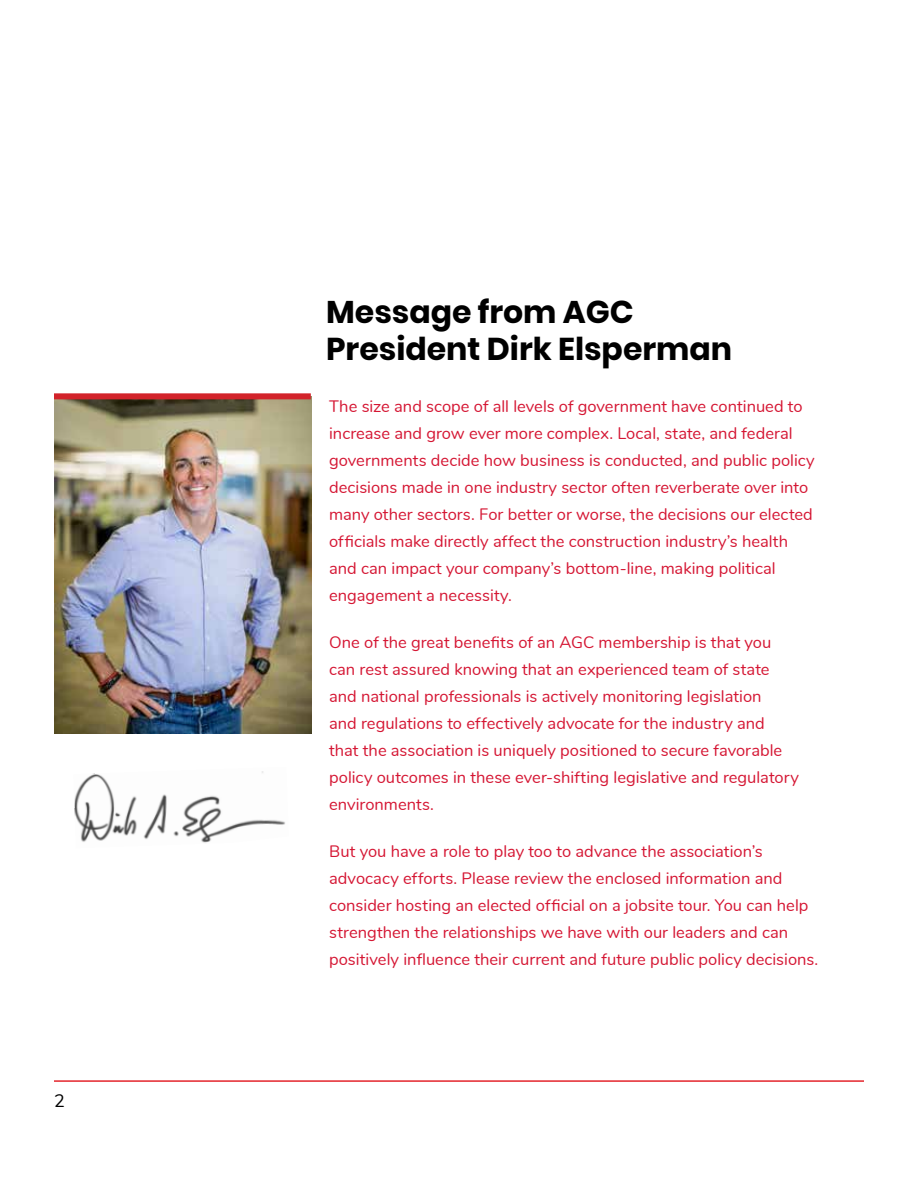
<style>
.page{position:relative;width:918px;height:1188px;background:#fff}
.page>*{position:absolute;margin:0;border:0;box-sizing:border-box;transform-origin:0 0}
.t1{font:700 31.5px/37.8px "Poppins";color:#000}
.t2{font:18px "Nunito";color:#000}
.t3{font:16.5px/27px "Nunito";color:#d51633}
</style>
<div class="page">
<hr style="left:54px;top:1080px;width:810px;height:2px;background:#e4252c">
<img style="left:74px;top:771px;width:211px;height:72px">
<img style="left:54px;top:399px;width:257px;height:335px">
<div style="left:54px;top:393px;width:257px;height:6px;background:#d2232a"></div>
<p class="t2" style="left:54px;top:1087px;width:12px">2</p>
<h1 class="t1" style="left:326px;top:293px;width:408px">Message from AGC<br>President Dirk Elsperman</h1>
<p class="t3" style="left:329px;top:392px;width:487px">The size and scope of all levels of government have continued to increase and grow ever more complex. Local, state, and federal governments decide how business is conducted, and public policy decisions made in one industry sector often reverberate over into many other sectors. For better or worse, the decisions our elected officials make directly affect the construction industry’s health and can impact your company’s bottom-line, making political engagement a necessity.</p>
<p class="t3" style="left:329px;top:628px;width:471px">One of the great benefits of an AGC membership is that you can rest assured knowing that an experienced team of state and national professionals is actively monitoring legislation<br>and regulations to effectively advocate for the industry and<br>that the association is uniquely positioned to secure favorable policy outcomes in these ever-shifting legislative and regulatory environments.</p>
<p class="t3" style="left:329px;top:837px;width:491px">But you have a role to play too to advance the association’s advocacy efforts. Please review the enclosed information and consider hosting an elected official on a jobsite tour. You can help strengthen the relationships we have with our leaders and can positively influence their current and future public policy decisions.</p>
</div>
